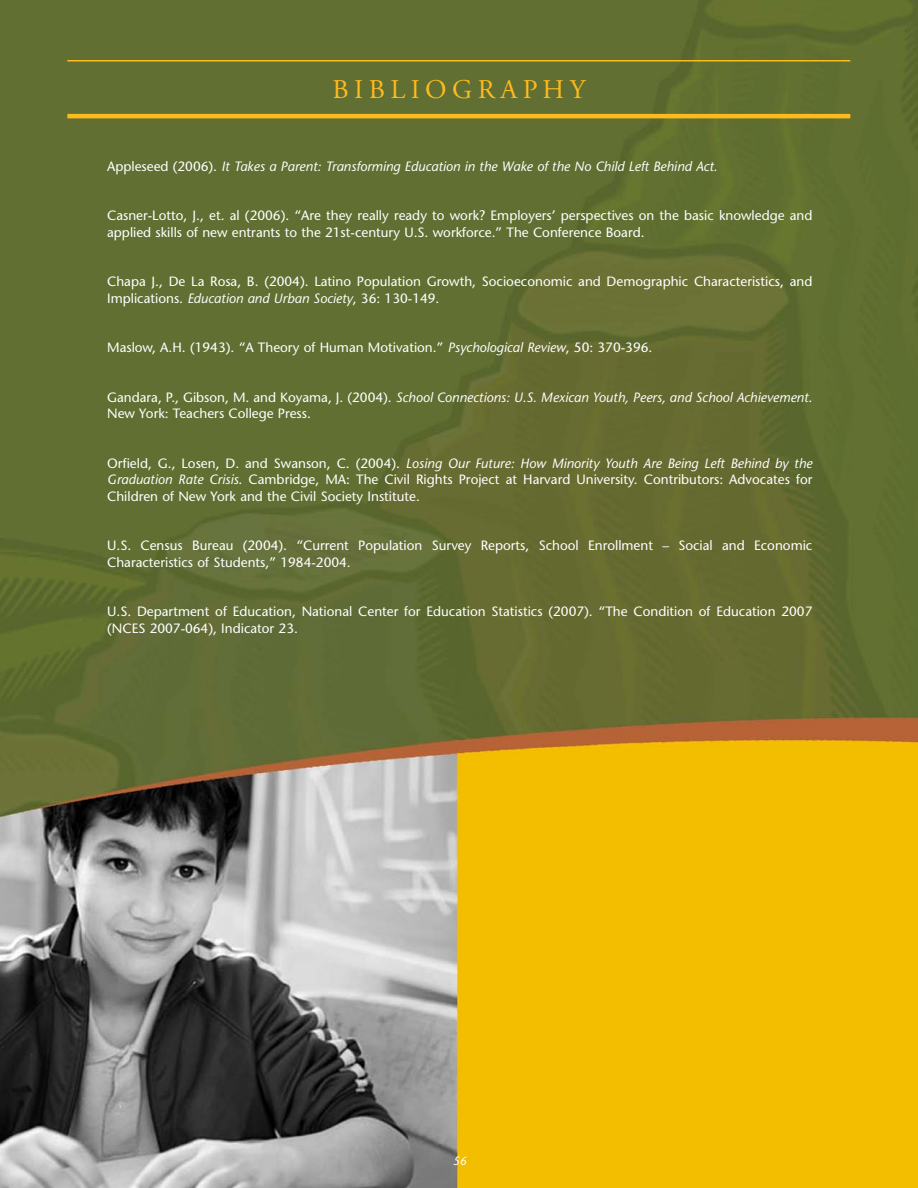
<style>
.page{position:relative;width:918px;height:1188px;background:#fff}
.page>*{position:absolute;margin:0;border:0;box-sizing:border-box;transform-origin:0 0}
.t1{font:27px "Adobe Garamond";letter-spacing:.2em;color:#ffba1d}
.t2{font:13.5px/16.5px "Stone Sans";color:#fff}
.t3{font:italic 13.5px "Stone Sans";color:#fff}
.t4{font:italic 12px "Stone Sans";color:#fff}
.s1{font-style:normal}
.s2{font-style:italic}
</style>
<div class="page">
<img style="left:0;top:0;width:918px;height:1188px">
<hr style="left:67px;top:60px;width:783px;height:1px;background:#ffba1d">
<hr style="left:67px;top:114px;width:783px;height:4px;background:#ffba1d">
<p class="t1" style="left:332px;top:78px;width:254px">BIBLIOGRAPHY</p>
<p class="t3" style="left:107px;top:161px;width:612px"><span class="s1">Appleseed (2006).</span> It Takes a Parent: Transforming Education in the Wake of the No Child Left Behind Act.</p>
<p class="t2" style="left:107px;top:208px;width:707px">Casner-Lotto, J., et. al (2006). “Are they really ready to work? Employers’ perspectives on the basic knowledge and applied skills of new entrants to the 21st-century U.S. workforce.” The Conference Board.</p>
<p class="t2" style="left:107px;top:274px;width:707px">Chapa J., De La Rosa, B. (2004). Latino Population Growth, Socioeconomic and Demographic Characteristics, and<br>Implications. <span class="s2">Education and Urban Society</span>, 36: 130-149.</p>
<p class="t2" style="left:107px;top:340px;width:547px">Maslow, A.H. (1943). “A Theory of Human Motivation.” <span class="s2">Psychological Review</span>, 50: 370-396.</p>
<p class="t2" style="left:107px;top:390px;width:707px">Gandara, P., Gibson, M. and Koyama, J. (2004). <span class="s2">School Connections: U.S. Mexican Youth, Peers, and School Achievement</span>.<br>New York: Teachers College Press.</p>
<p class="t2" style="left:107px;top:456px;width:707px;text-align:justify">Orfield, G., Losen, D. and Swanson, C. (2004). <span class="s2">Losing Our Future: How Minority Youth Are Being Left Behind by the Graduation Rate Crisis</span>. Cambridge, MA: The Civil Rights Project at Harvard University. Contributors: Advocates for Children of New York and the Civil Society Institute.</p>
<p class="t2" style="left:107px;top:538px;width:707px">U.S. Census Bureau (2004). “Current Population Survey Reports, School Enrollment – Social and Economic<br>Characteristics of Students,” 1984-2004.</p>
<p class="t2" style="left:107px;top:604px;width:707px">U.S. Department of Education, National Center for Education Statistics (2007). “The Condition of Education 2007 (NCES 2007-064), Indicator 23.</p>
<p class="t4" style="left:453px;top:1156px;width:15px">56</p>
</div>
